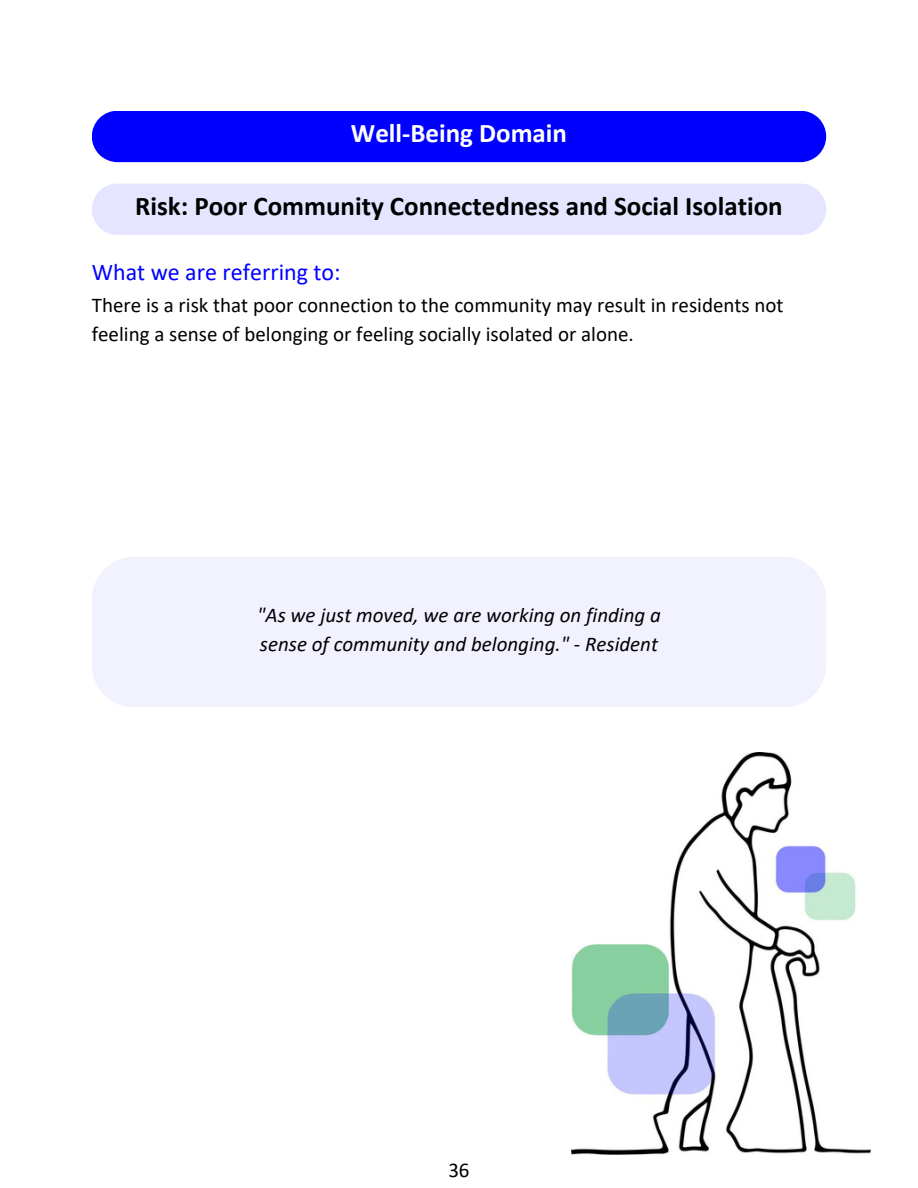
<style>
.page{position:relative;width:918px;height:1188px;background:#fff}
.page>*{position:absolute;margin:0;border:0;box-sizing:border-box;transform-origin:0 0}
.t1{font:700 27px "Calibri";color:#000}
.t2{font:700 27px "Calibri";color:#fff}
.t3{font:24px "Calibri";color:#00f}
.t4{font:21px/29.2px "Calibri";color:#000}
.t5{font:italic 21px/29.2px "Calibri";color:#000}
</style>
<div class="page">
<div style="left:92px;top:557px;width:734px;height:150px;background:#f2f2ff"></div>
<div style="left:92px;top:111px;width:734px;height:51px;background:#00f"></div>
<div style="left:92px;top:184px;width:734px;height:51px;background:#e5e5ff;border-radius:26px"></div>
<img style="left:571px;top:752px;width:299px;height:402px">
<p class="t2" style="left:351px;top:122px;width:218px">Well-Being Domain</p>
<p class="t1" style="left:135px;top:195px;width:649px">Risk: Poor Community Connectedness and Social Isolation</p>
<p class="t3" style="left:92px;top:262px;width:250px">What we are referring to:</p>
<p class="t4" style="left:92px;top:292px;width:693px">There is a risk that poor connection to the community may result in residents not feeling a sense of belonging or feeling socially isolated or alone.</p>
<p class="t5" style="left:257px;top:602px;width:405px">"As we just moved, we are working on finding a sense of community and belonging." - Resident</p>
<p class="t4" style="left:448px;top:1157px;width:23px">36</p>
</div>
